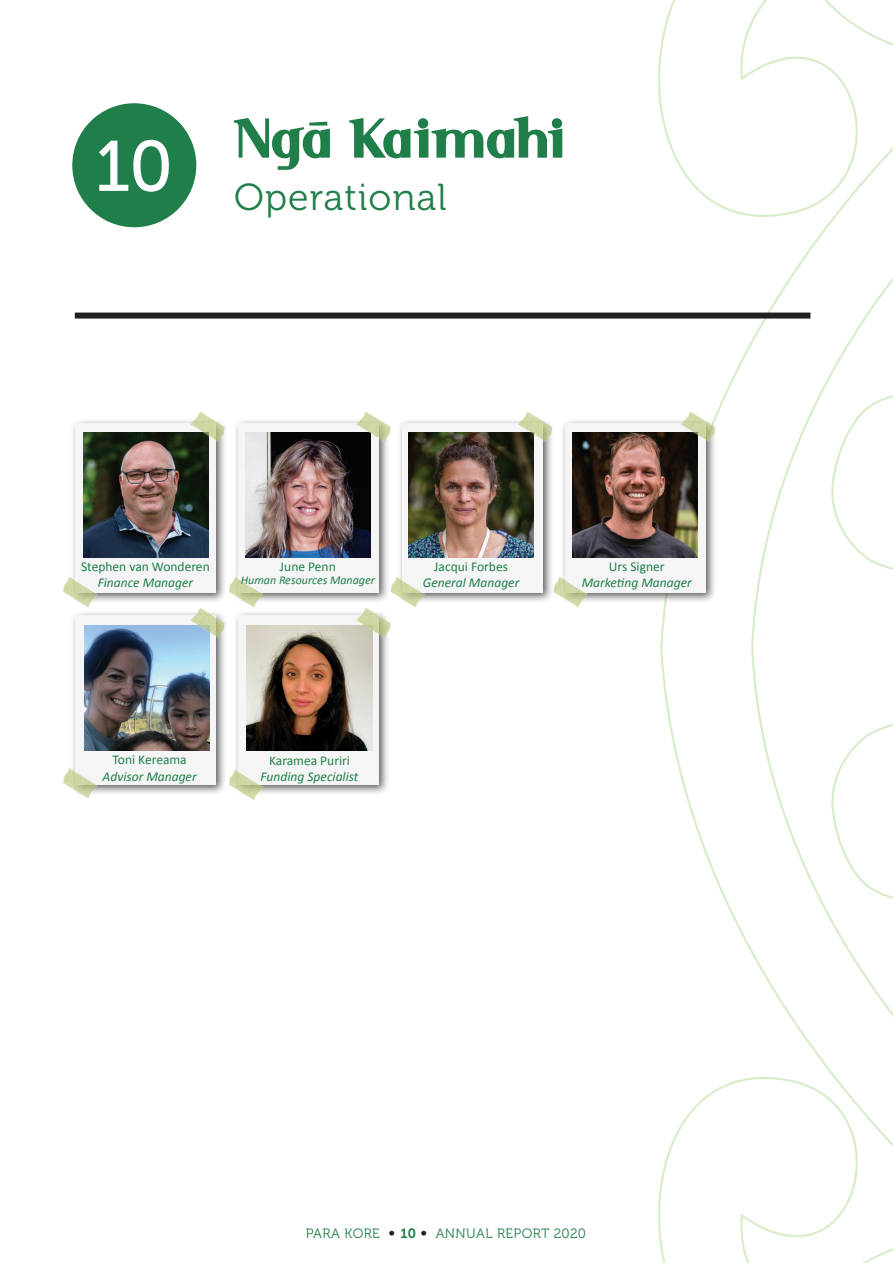
<style>
.page{position:relative;width:893px;height:1263px;background:#fff}
.page>*{position:absolute;margin:0;border:0;box-sizing:border-box;transform-origin:0 0}
.t1{font:71.1px "Museo 500";color:#fff}
.t2{font:900 61.5px "Serif";letter-spacing:.05em;color:#1f7e49}
.t3{font:37.5px "Museo 300";letter-spacing:.03em;color:#1f7e49}
.t4{font:italic 13.5px "Calibri";color:#1f7e49}
.t5{font:13.5px "Calibri";color:#1f7e49}
.t6{font:13.5px "Museo 300";letter-spacing:.025em;color:#1f7e49}
.t7{font:italic 12px "Calibri";color:#1f7e49}
.s1{font-family:"Helvetica Neue LT Pro";font-weight:900;color:#231f20}
.s2{font-family:"Museo 700"}
</style>
<div class="page">
<svg style="left:656px;top:0;width:237px;height:1263px"></svg>
<div style="left:75px;top:313px;width:735px;height:6px;background:#231f20"></div>
<div style="left:72px;top:103px;width:124px;height:124px;background:#1f7e49;border-radius:50%"></div>
<svg style="left:309px;top:122px;width:18px;height:4px"></svg>
<div style="left:233px;top:418px;width:156px;height:185px;background:#231f20;opacity:.75"></div>
<div style="left:238px;top:423px;width:140px;height:169px;background:#f5f5f6"></div>
<div style="left:70px;top:418px;width:157px;height:185px;background:#231f20;opacity:.75"></div>
<div style="left:76px;top:423px;width:140px;height:169px;background:#f5f5f6"></div>
<div style="left:397px;top:418px;width:156px;height:185px;background:#231f20;opacity:.75"></div>
<div style="left:402px;top:423px;width:140px;height:169px;background:#f5f5f6"></div>
<div style="left:560px;top:418px;width:157px;height:185px;background:#231f20;opacity:.75"></div>
<div style="left:566px;top:423px;width:140px;height:169px;background:#f5f5f6"></div>
<img style="left:408px;top:432px;width:125px;height:125px">
<img style="left:83px;top:432px;width:125px;height:125px">
<img style="left:245px;top:432px;width:125px;height:125px">
<img style="left:63px;top:572px;width:37px;height:35px">
<img style="left:187px;top:411px;width:40px;height:35px">
<img style="left:223px;top:572px;width:43px;height:35px">
<img style="left:353px;top:411px;width:38px;height:35px">
<img style="left:385px;top:572px;width:42px;height:36px">
<img style="left:515px;top:411px;width:38px;height:35px">
<img style="left:548px;top:572px;width:42px;height:35px">
<div style="left:233px;top:610px;width:156px;height:186px;background:#231f20;opacity:.75"></div>
<div style="left:238px;top:615px;width:140px;height:170px;background:#f5f5f6"></div>
<div style="left:70px;top:610px;width:157px;height:186px;background:#231f20;opacity:.75"></div>
<div style="left:76px;top:615px;width:140px;height:170px;background:#f5f5f6"></div>
<img style="left:572px;top:432px;width:125px;height:126px">
<img style="left:85px;top:625px;width:125px;height:126px">
<img style="left:223px;top:765px;width:43px;height:35px">
<img style="left:63px;top:763px;width:37px;height:36px">
<img style="left:677px;top:408px;width:43px;height:38px">
<img style="left:187px;top:604px;width:43px;height:38px">
<img style="left:247px;top:625px;width:125px;height:126px">
<img style="left:353px;top:604px;width:42px;height:38px">
<h1 class="t1" style="left:95px;top:127px;width:79px">10</h1>
<h2 class="t2" style="left:234px;top:104px;width:331px">Nga Kaimahi</h2>
<h3 class="t3" style="left:234px;top:177px;width:214px">Operational</h3>
<p class="t5" style="left:81px;top:558px;width:130px">Stephen van Wonderen</p>
<p class="t4" style="left:98px;top:573px;width:97px">Finance Manager</p>
<p class="t5" style="left:280px;top:558px;width:57px">June Penn</p>
<p class="t7" style="left:241px;top:572px;width:136px">Human Resources Manager</p>
<p class="t5" style="left:434px;top:558px;width:75px">Jacqui Forbes</p>
<p class="t4" style="left:423px;top:573px;width:98px">General Manager</p>
<p class="t5" style="left:609px;top:558px;width:57px">Urs Signer</p>
<p class="t4" style="left:582px;top:573px;width:112px">Marketing Manager</p>
<p class="t5" style="left:113px;top:751px;width:76px">Toni Kereama</p>
<p class="t4" style="left:103px;top:767px;width:96px">Advisor Manager</p>
<p class="t5" style="left:269px;top:751px;width:82px">Karamea Puriri</p>
<p class="t4" style="left:261px;top:767px;width:99px">Funding Specialist</p>
<p class="t6" style="left:306px;top:1226px;width:18px">Para</p>
<p class="t6" style="left:345px;top:1226px;width:243px">Kore <span class="s1">•</span> <span class="s2">10</span> <span class="s1">•</span> ANNUAL REPORT 2020</p>
</div>
